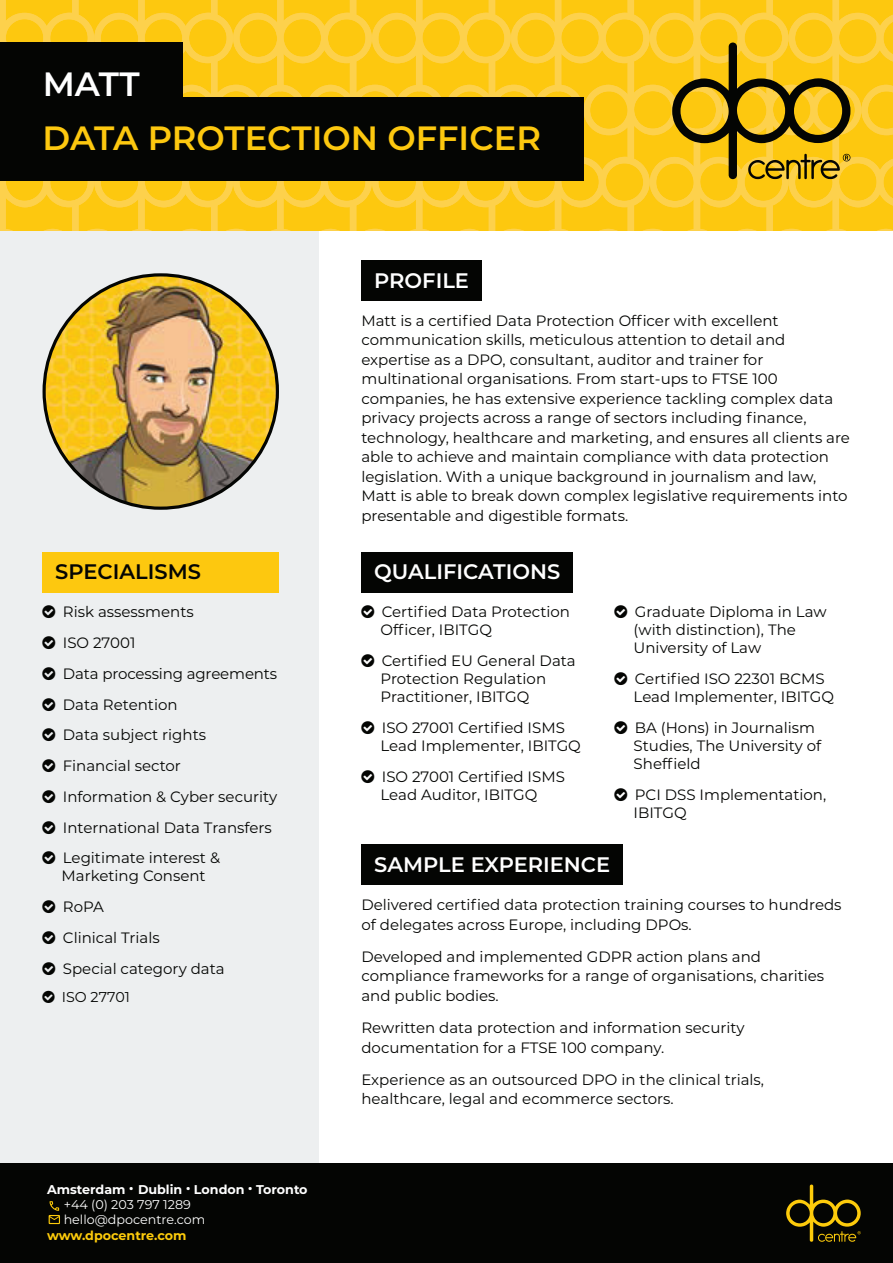
<style>
.page{position:relative;width:893px;height:1263px;background:#fff}
.page>*{position:absolute;margin:0;border:0;box-sizing:border-box;transform-origin:0 0}
.t1{font:600 33.6px "Montserrat";color:#fdc80f}
.t2{font:600 33.6px "Montserrat";color:#fff}
.t3{font:600 21px "Montserrat";color:#fff}
.t4{font:600 21px "Montserrat";color:#040503}
.t5{font:15px/19.5px "Montserrat";color:#040503}
.t6{font:14.25px "Montserrat";color:#040503}
.t7{font:12.75px/15.3px "Montserrat";color:#fff}
.t8{font:700 12.75px "Montserrat";color:#fdcb0b}
.s1{font-weight:700}
</style>
<div class="page">
<div style="left:0;top:231px;width:319px;height:932px;background:#edeff0"></div>
<div style="left:0;top:1163px;width:893px;height:100px;background:#040503"></div>
<svg style="left:49px;top:1201px;width:11px;height:23px"></svg>
<svg style="left:786px;top:1184px;width:75px;height:58px"></svg>
<svg style="left:0;top:0;width:893px;height:231px;background:#f1c11f"></svg>
<img style="left:44px;top:275px;width:233px;height:233px;border-radius:117px">
<div style="left:0;top:43px;width:182px;height:83px;background:#040503"></div>
<div style="left:0;top:97px;width:583px;height:83px;background:#040503"></div>
<div style="left:43px;top:552px;width:236px;height:40px;background:#fdc80f"></div>
<div style="left:361px;top:261px;width:121px;height:40px;background:#040503"></div>
<div style="left:361px;top:845px;width:262px;height:40px;background:#040503"></div>
<div style="left:361px;top:552px;width:212px;height:40px;background:#040503"></div>
<h1 class="t2" style="left:43px;top:60px;width:99px">MATT</h1>
<h1 class="t1" style="left:43px;top:115px;width:500px">DATA PROTECTION OFFICER</h1>
<h2 class="t3" style="left:374px;top:266px;width:96px">PROFILE</h2>
<h2 class="t4" style="left:55px;top:557px;width:147px">SPECIALISMS</h2>
<p class="t5" style="left:63px;top:596px;width:216px;line-height:30.8px">Risk assessments<br>ISO 27001<br>Data processing agreements<br>Data Retention<br>Data subject rights<br>Financial sector<br>Information &amp; Cyber security<br>International Data Transfers<br>Legitimate interest &amp;</p>
<p class="t5" style="left:62px;top:860px;width:165px;line-height:30.8px">Marketing Consent<br>RoPA<br>Clinical Trials<br>Special category data</p>
<p class="t6" style="left:62px;top:987px;width:70px">ISO 27701</p>
<p class="t7" style="left:64px;top:1181px;width:245px;text-indent:-17px"><span class="s1">Amsterdam</span> <sup>.</sup> <span class="s1">Dublin</span> <sup>.</sup> <span class="s1">London</span> <sup>.</sup> <span class="s1">Toronto </span>+44 (0) 203 797 1289 hello@dpocentre.com</p>
<p class="t8" style="left:47px;top:1226px;width:141px">www.dpocentre.com</p>
<p class="t5" style="left:361px;top:310px;width:490px">Matt is a certified Data Protection Officer with excellent communication skills, meticulous attention to detail and expertise as a DPO, consultant, auditor and trainer for multinational organisations. From start-ups to FTSE 100 companies, he has extensive experience tackling complex data privacy projects across a range of sectors including finance, technology, healthcare and marketing, and ensures all clients are able to achieve and maintain compliance with data protection legislation. With a unique background in journalism and law, Matt is able to break down complex legislative requirements into presentable and digestible formats.</p>
<h2 class="t3" style="left:374px;top:557px;width:188px">QUALIFICATIONS</h2>
<p class="t5" style="left:381px;top:602px;width:191px;line-height:18px">Certified Data Protection<br>Officer, IBITGQ</p>
<p class="t5" style="left:381px;top:651px;width:197px;line-height:18px">Certified EU General Data<br>Protection Regulation<br>Practitioner, IBITGQ</p>
<p class="t5" style="left:381px;top:718px;width:202px;line-height:18px">ISO 27001 Certified ISMS<br>Lead Implementer, IBITGQ</p>
<p class="t5" style="left:381px;top:767px;width:186px;line-height:18px">ISO 27001 Certified ISMS<br>Lead Auditor, IBITGQ</p>
<h2 class="t3" style="left:374px;top:850px;width:238px">SAMPLE EXPERIENCE</h2>
<p class="t5" style="left:634px;top:602px;width:195px;line-height:18px">Graduate Diploma in Law (with distinction), The<br>University of Law</p>
<p class="t5" style="left:634px;top:669px;width:202px;line-height:18px">Certified ISO 22301 BCMS<br>Lead Implementer, IBITGQ</p>
<p class="t5" style="left:634px;top:718px;width:189px;line-height:18px">BA (Hons) in Journalism<br>Studies, The University of<br>Sheffield</p>
<p class="t5" style="left:634px;top:785px;width:194px;line-height:18px">PCI DSS Implementation,<br>IBITGQ</p>
<p class="t5" style="left:361px;top:894px;width:482px">Delivered certified data protection training courses to hundreds of delegates across Europe, including DPOs.</p>
<p class="t5" style="left:361px;top:946px;width:464px">Developed and implemented GDPR action plans and compliance frameworks for a range of organisations, charities and public bodies.</p>
<p class="t5" style="left:361px;top:1017px;width:384px">Rewritten data protection and information security documentation for a FTSE 100 company.</p>
<p class="t5" style="left:361px;top:1069px;width:404px">Experience as an outsourced DPO in the clinical trials, healthcare, legal and ecommerce sectors.</p>
</div>
